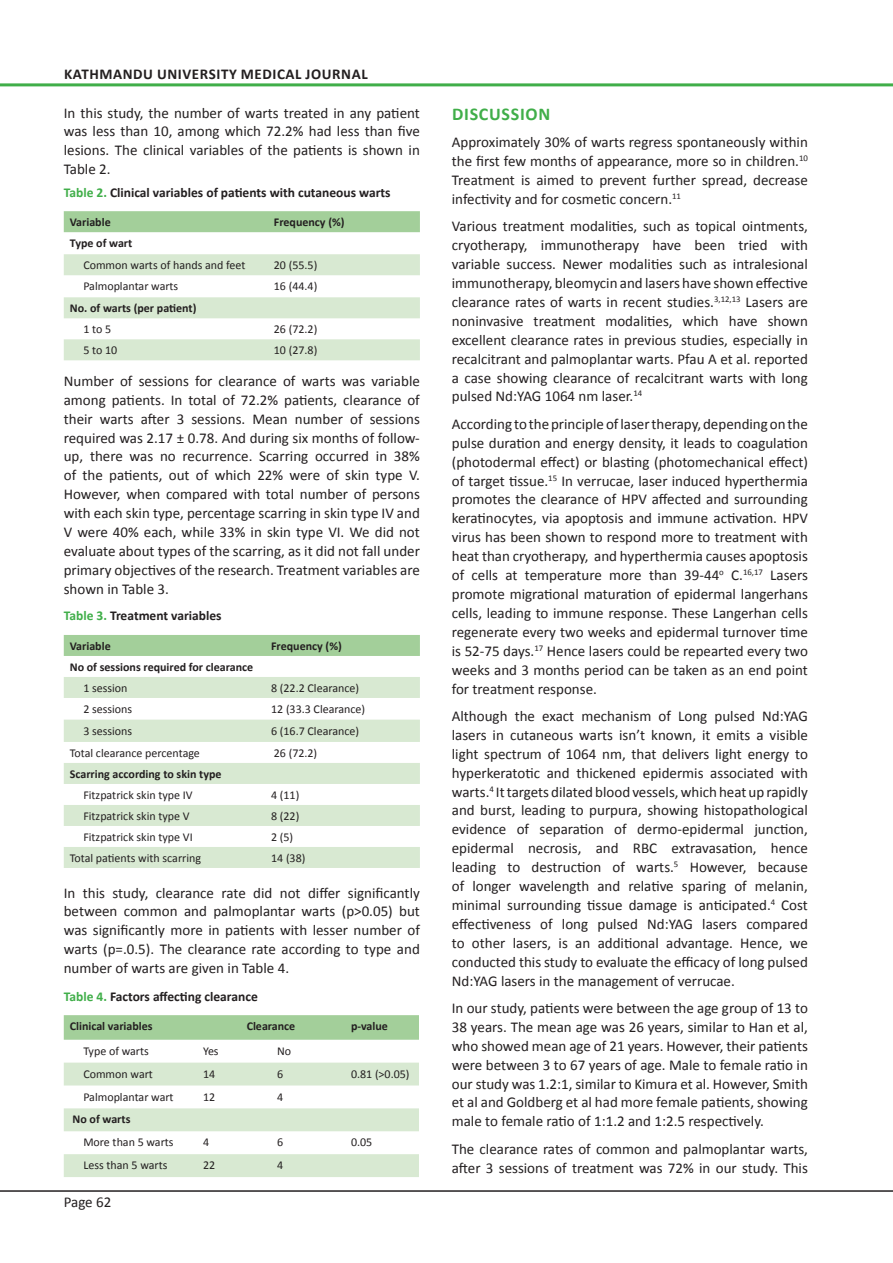
<style>
.page{position:relative;width:893px;height:1263px;background:#fff}
.page>*{position:absolute;margin:0;border:0;box-sizing:border-box;transform-origin:0 0}
.Normal_Text{font:700 18px "Calibri";letter-spacing:.04em;color:#40ae49}
.Normal_Text-2{font:15px/18.9px "Calibri";color:#231f20;text-align:justify}
.t1{font:700 15px "Calibri";letter-spacing:.04em;color:#231f20}
.Table_Figure_Legend{font:700 13.5px "Calibri";color:#231f20}
.Table_Text{font:12px "Calibri";color:#231f20}
.Table_Text-2{font:700 12px "Calibri";color:#231f20}
.s1{color:#40ae49}
</style>
<div class="page">
<hr style="left:0;top:1190px;width:893px;height:2px;background:#231f20">
<hr style="left:0;top:83px;width:893px;height:3px;background:#40ae49">
<div style="left:64px;top:211px;width:356px;height:21px;background:#a3cf9a"></div>
<svg style="left:64px;top:254px;width:356px;height:106px"></svg>
<div style="left:64px;top:635px;width:356px;height:21px;background:#a3cf9a"></div>
<svg style="left:64px;top:677px;width:356px;height:191px;fill:#d8e9d2"></svg>
<svg style="left:64px;top:1015px;width:355px;height:25px;background:#a4cf9b"></svg>
<svg style="left:64px;top:1062px;width:355px;height:115px"></svg>
<p class="t1" style="left:64px;top:64px;width:305px">KATHMANDU UNIVERSITY MEDICAL JOURNAL</p>
<p class="Normal_Text-2" style="left:64px;top:103px;width:358px">In this study, the number of warts treated in any patient was less than 10, among which 72.2% had less than five lesions. The clinical variables of the patients is shown in Table 2.</p>
<p class="Normal_Text" style="left:452px;top:102px;width:100px">DISCUSSION</p>
<p class="Normal_Text-2" style="left:452px;top:133px;width:358px">Approximately 30% of warts regress spontaneously within the first few months of appearance, more so in children.<sup>10<br></sup>Treatment is aimed to prevent further spread, decrease infectivity and for cosmetic concern.<sup>11</sup></p>
<p class="Normal_Text-2" style="left:452px;top:217px;width:358px">Various treatment modalities, such as topical ointments, cryotherapy, immunotherapy have been tried with variable success. Newer modalities such as intralesional immunotherapy, bleomycin and lasers have shown effective clearance rates of warts in recent studies.<sup>3,12,13</sup> Lasers are noninvasive treatment modalities, which have shown excellent clearance rates in previous studies, especially in recalcitrant and palmoplantar warts. Pfau A et al. reported a case showing clearance of recalcitrant warts with long pulsed Nd:YAG 1064 nm laser.<sup>14</sup></p>
<p class="Normal_Text-2" style="left:452px;top:414px;width:358px">According to the principle of laser therapy, depending on the pulse duration and energy density, it leads to coagulation (photodermal effect) or blasting (photomechanical effect) of target tissue.<sup>15</sup> In verrucae, laser induced hyperthermia promotes the clearance of HPV affected and surrounding keratinocytes, via apoptosis and immune activation. HPV virus has been shown to respond more to treatment with heat than cryotherapy, and hyperthermia causes apoptosis of cells at temperature more than 39-44<sup>o</sup> C.<sup>16,17</sup> Lasers promote migrational maturation of epidermal langerhans cells, leading to immune response. These Langerhan cells regenerate every two weeks and epidermal turnover time is 52-75 days.<sup>17</sup> Hence lasers could be repearted every two weeks and 3 months period can be taken as an end point for treatment response.</p>
<p class="Normal_Text-2" style="left:452px;top:706px;width:358px">Although the exact mechanism of Long pulsed Nd:YAG lasers in cutaneous warts isn’t known, it emits a visible light spectrum of 1064 nm, that delivers light energy to hyperkeratotic and thickened epidermis associated with warts.<sup>4</sup> It targets dilated blood vessels, which heat up rapidly and burst, leading to purpura, showing histopathological evidence of separation of dermo-epidermal junction, epidermal necrosis, and RBC extravasation, hence leading to destruction of warts.<sup>5</sup> However, because of longer wavelength and relative sparing of melanin, minimal surrounding tissue damage is anticipated.<sup>4</sup> Cost effectiveness of long pulsed Nd:YAG lasers compared to other lasers, is an additional advantage. Hence, we conducted this study to evaluate the efficacy of long pulsed Nd:YAG lasers in the management of verrucae.</p>
<p class="Normal_Text-2" style="left:452px;top:998px;width:358px">In our study, patients were between the age group of 13 to 38 years. The mean age was 26 years, similar to Han et al, who showed mean age of 21 years. However, their patients were between 3 to 67 years of age. Male to female ratio in our study was 1.2:1, similar to Kimura et al. However, Smith et al and Goldberg et al had more female patients, showing male to female ratio of 1:1.2 and 1:2.5 respectively.</p>
<p class="Normal_Text-2" style="left:452px;top:1139px;width:358px">The clearance rates of common and palmoplantar warts, after 3 sessions of treatment was 72% in our study. This</p>
<p class="Table_Figure_Legend" style="left:64px;top:184px;width:328px"><span class="s1">Table 2.</span> Clinical variables of patients with cutaneous warts</p>
<p class="Table_Text-2" style="left:70px;top:215px;width:42px">Variable</p>
<p class="Table_Text-2" style="left:274px;top:215px;width:72px">Frequency (%)</p>
<p class="Table_Text-2" style="left:70px;top:236px;width:64px">Type of wart</p>
<p class="Table_Text" style="left:83px;top:258px;width:164px">Common warts of hands and feet</p>
<p class="Table_Text" style="left:274px;top:258px;width:45px">20 (55.5)</p>
<p class="Table_Text" style="left:83px;top:279px;width:96px">Palmoplantar warts</p>
<p class="Table_Text" style="left:274px;top:279px;width:45px">16 (44.4)</p>
<p class="Table_Text-2" style="left:70px;top:301px;width:128px">No. of warts (per patient)</p>
<p class="Table_Text" style="left:83px;top:322px;width:29px">1 to 5</p>
<p class="Table_Text" style="left:274px;top:322px;width:45px">26 (72.2)</p>
<p class="Table_Text" style="left:83px;top:343px;width:35px">5 to 10</p>
<p class="Table_Text" style="left:274px;top:343px;width:45px">10 (27.8)</p>
<p class="Normal_Text-2" style="left:64px;top:371px;width:358px">Number of sessions for clearance of warts was variable among patients. In total of 72.2% patients, clearance of their warts after 3 sessions. Mean number of sessions required was 2.17 ± 0.78. And during six months of follow&shy;up, there was no recurrence. Scarring occurred in 38% of the patients, out of which 22% were of skin type V.<br>However, when compared with total number of persons with each skin type, percentage scarring in skin type IV and V were 40% each, while 33% in skin type VI. We did not evaluate about types of the scarring, as it did not fall under primary objectives of the research. Treatment variables are shown in Table 3.</p>
<p class="Table_Figure_Legend" style="left:64px;top:607px;width:159px"><span class="s1">Table 3.</span> Treatment variables</p>
<p class="Table_Text-2" style="left:70px;top:638px;width:42px">Variable</p>
<p class="Table_Text-2" style="left:271px;top:638px;width:72px">Frequency (%)</p>
<p class="Table_Text-2" style="left:70px;top:659px;width:185px">No of sessions required for clearance</p>
<p class="Table_Text" style="left:83px;top:680px;width:46px">1 session</p>
<p class="Table_Text" style="left:271px;top:680px;width:89px">8 (22.2 Clearance)</p>
<p class="Table_Text" style="left:83px;top:701px;width:50px">2 sessions</p>
<p class="Table_Text" style="left:271px;top:701px;width:96px">12 (33.3 Clearance)</p>
<p class="Table_Text" style="left:83px;top:723px;width:50px">3 sessions</p>
<p class="Table_Text" style="left:271px;top:723px;width:89px">6 (16.7 Clearance)</p>
<p class="Table_Text" style="left:70px;top:745px;width:132px">Total clearance percentage</p>
<p class="Table_Text" style="left:274px;top:745px;width:45px">26 (72.2)</p>
<p class="Table_Text-2" style="left:70px;top:766px;width:153px">Scarring according to skin type</p>
<p class="Table_Text" style="left:83px;top:787px;width:111px">Fitzpatrick skin type IV</p>
<p class="Table_Text" style="left:271px;top:787px;width:30px">4 (11)</p>
<p class="Table_Text" style="left:83px;top:808px;width:108px">Fitzpatrick skin type V</p>
<p class="Table_Text" style="left:271px;top:808px;width:30px">8 (22)</p>
<p class="Table_Text" style="left:83px;top:829px;width:111px">Fitzpatrick skin type VI</p>
<p class="Table_Text" style="left:271px;top:829px;width:24px">2 (5)</p>
<p class="Table_Text" style="left:70px;top:850px;width:133px">Total patients with scarring</p>
<p class="Table_Text" style="left:271px;top:850px;width:36px">14 (38)</p>
<p class="Normal_Text-2" style="left:64px;top:883px;width:358px">In this study, clearance rate did not differ significantly between common and palmoplantar warts (p&gt;0.05) but was significantly more in patients with lesser number of warts (p=.0.5). The clearance rate according to type and number of warts are given in Table 4.</p>
<p class="Table_Figure_Legend" style="left:64px;top:987px;width:196px"><span class="s1">Table 4.</span> Factors affecting clearance</p>
<p class="Table_Text-2" style="left:70px;top:1018px;width:84px">Clinical variables</p>
<p class="Table_Text-2" style="left:247px;top:1018px;width:50px">Clearance</p>
<p class="Table_Text-2" style="left:351px;top:1018px;width:38px">p-value</p>
<p class="Table_Text" style="left:83px;top:1043px;width:67px">Type of warts</p>
<p class="Table_Text" style="left:203px;top:1043px;width:17px">Yes</p>
<p class="Table_Text" style="left:277px;top:1043px;width:16px">No</p>
<p class="Table_Text" style="left:83px;top:1066px;width:71px">Common wart</p>
<p class="Table_Text" style="left:203px;top:1066px;width:14px">14</p>
<p class="Table_Text" style="left:277px;top:1066px;width:8px">6</p>
<p class="Table_Text" style="left:351px;top:1066px;width:60px">0.81 (&gt;0.05)</p>
<p class="Table_Text" style="left:83px;top:1089px;width:92px">Palmoplantar wart</p>
<p class="Table_Text" style="left:203px;top:1089px;width:14px">12</p>
<p class="Table_Text" style="left:277px;top:1089px;width:8px">4</p>
<p class="Table_Text-2" style="left:72px;top:1112px;width:59px">No of warts</p>
<p class="Table_Text" style="left:83px;top:1135px;width:92px">More than 5 warts</p>
<p class="Table_Text" style="left:203px;top:1135px;width:8px">4</p>
<p class="Table_Text" style="left:277px;top:1135px;width:8px">6</p>
<p class="Table_Text" style="left:351px;top:1135px;width:23px">0.05</p>
<p class="Table_Text" style="left:83px;top:1157px;width:86px">Less than 5 warts</p>
<p class="Table_Text" style="left:203px;top:1157px;width:14px">22</p>
<p class="Table_Text" style="left:277px;top:1157px;width:8px">4</p>
<p class="Normal_Text-2" style="left:64px;top:1193px;width:49px">Page 62</p>
</div>
